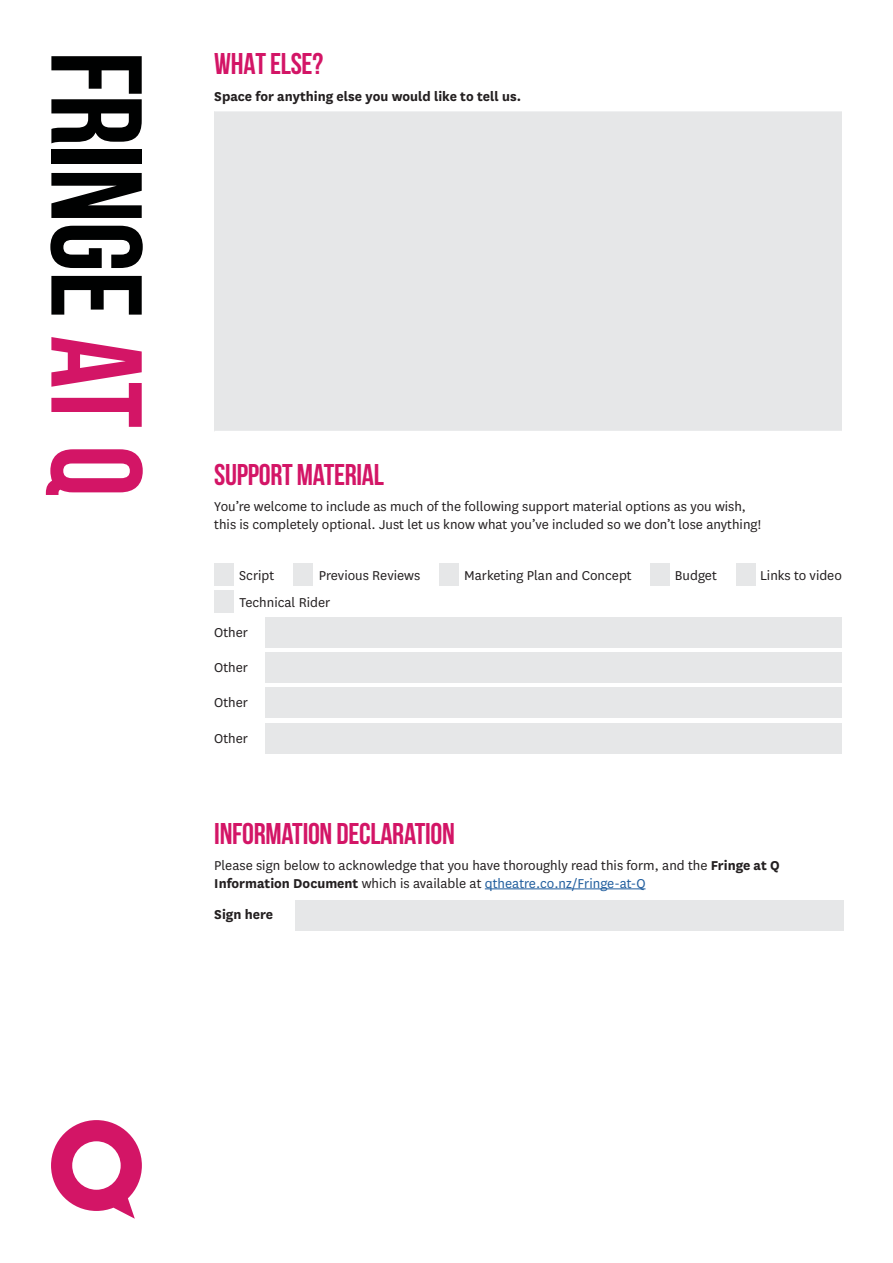
<style>
.page{position:relative;width:893px;height:1263px;background:#fff}
.page>*{position:absolute;margin:0;border:0;box-sizing:border-box;transform-origin:0 0}
.t1{font:700 129px "Bebas Neue";letter-spacing:-.01em;color:#000101}
.t2{font:700 30px "Bebas Neue";letter-spacing:-.01em;color:#d31566}
.t3{font:15px/18px "National";color:#231f20}
.Body_Text{font:700 15px "National";color:#231f20}
.s1{color:#d31566}
.s2{font-weight:700}
.s3{color:#215e9e}
</style>
<div class="page">
<svg style="left:51px;top:1120px;width:91px;height:99px"></svg>
<div style="left:214px;top:111px;width:628px;height:321px;background:#e6e7e8"></div>
<hr style="left:214px;top:431px;width:628px;height:1px;background:#fff">
<div style="left:266px;top:617px;width:576px;height:30px;background:#e6e7e8"></div>
<div style="left:214px;top:563px;width:20px;height:23px;background:#e6e7e8"></div>
<div style="left:293px;top:563px;width:20px;height:23px;background:#e6e7e8"></div>
<div style="left:439px;top:563px;width:20px;height:23px;background:#e6e7e8"></div>
<div style="left:651px;top:563px;width:19px;height:23px;background:#e6e7e8"></div>
<div style="left:736px;top:563px;width:19px;height:23px;background:#e6e7e8"></div>
<div style="left:266px;top:652px;width:576px;height:31px;background:#e6e7e8"></div>
<div style="left:266px;top:688px;width:576px;height:30px;background:#e6e7e8"></div>
<div style="left:266px;top:723px;width:576px;height:30px;background:#e6e7e8"></div>
<div style="left:214px;top:590px;width:20px;height:23px;background:#e6e7e8"></div>
<div style="left:295px;top:900px;width:548px;height:30px;background:#e6e7e8"></div>
<hr style="left:485px;top:888px;width:160px;height:1px;background:#215e9e">
<h1 class="t1" style="left:167px;top:51px;width:447px;rotate:90deg">FRINGE <span class="s1">AT Q</span></h1>
<p class="t2" style="left:214px;top:47px;width:110px">WHAT ELSE?</p>
<p class="Body_Text" style="left:214px;top:86px;width:308px">Space for anything else you would like to tell us.</p>
<p class="t2" style="left:214px;top:458px;width:171px">SUPPORT MATERIAL</p>
<p class="t3" style="left:214px;top:497px;width:548px">You’re welcome to include as much of the following support material options as you wish, this is completely optional. Just let us know what you’ve included so we don’t lose anything!</p>
<p class="t3" style="left:239px;top:565px;width:37px">Script</p>
<p class="t3" style="left:319px;top:565px;width:103px">Previous Reviews</p>
<p class="t3" style="left:464px;top:565px;width:169px">Marketing Plan and Concept</p>
<p class="t3" style="left:675px;top:565px;width:43px">Budget</p>
<p class="t3" style="left:760px;top:565px;width:83px">Links to video</p>
<p class="t3" style="left:239px;top:592px;width:92px">Technical Rider</p>
<p class="t3" style="left:214px;top:622px;width:35px">Other</p>
<p class="t3" style="left:214px;top:658px;width:35px">Other</p>
<p class="t3" style="left:214px;top:693px;width:35px">Other</p>
<p class="t3" style="left:214px;top:728px;width:35px">Other</p>
<p class="t2" style="left:214px;top:817px;width:242px">INFORMATION DECLARATION</p>
<p class="t3" style="left:214px;top:856px;width:567px">Please sign below to acknowledge that you have thoroughly read this form, and the <span class="s2">Fringe at Q<br>Information Document</span> which is available at <span class="s3">qtheatre.co.nz/Fringe-at-Q</span></p>
<p class="Body_Text" style="left:214px;top:904px;width:60px">Sign here</p>
</div>
